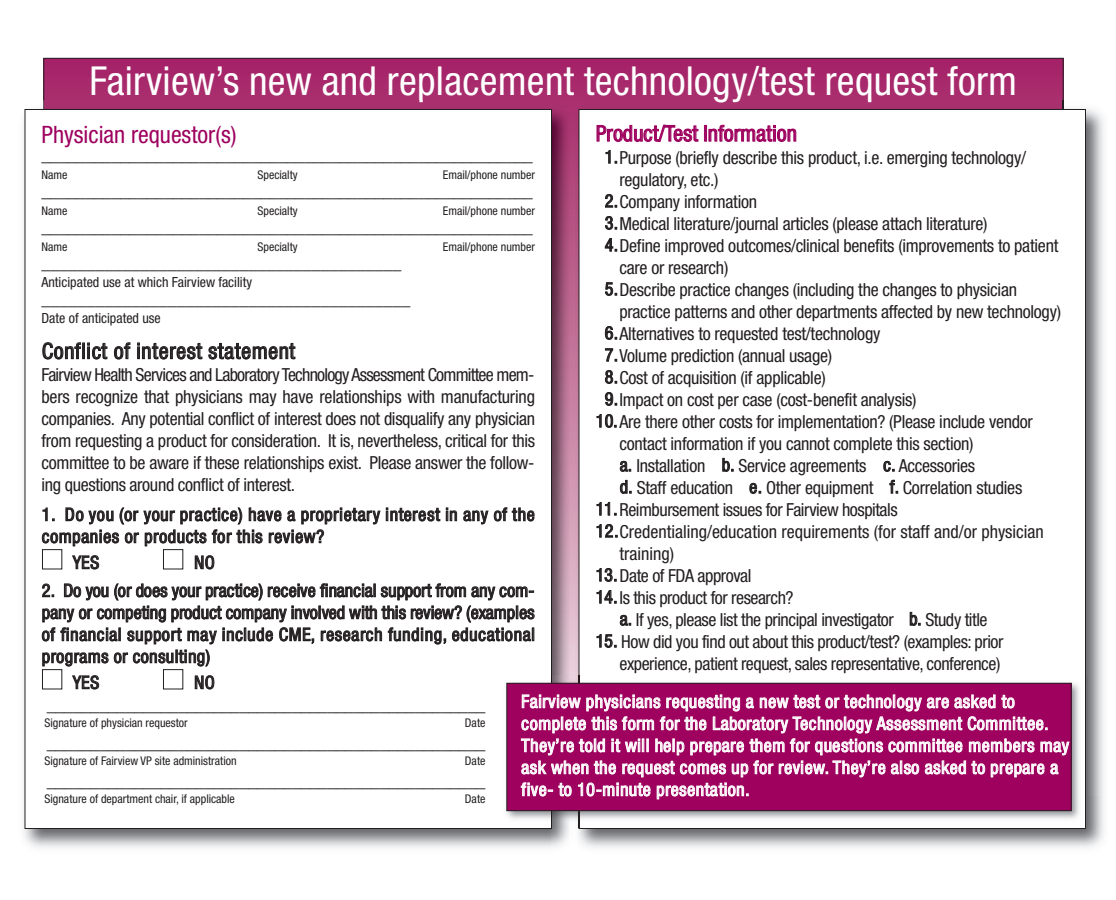
<style>
.page{position:relative;width:1116px;height:900px;background:#fff}
.page>*{position:absolute;margin:0;border:0;box-sizing:border-box;transform-origin:0 0}
.t1{font:condensed 40px "Helvetica Neue";letter-spacing:.005em;color:#fff}
.t2{font:condensed 24px "Helvetica Neue";color:#9e015e}
.t3{font:condensed 22px "Helvetica Neue";letter-spacing:.035em;color:#231f20}
.t4{font:condensed 22px "Helvetica Neue";letter-spacing:.005em;color:#9e015e}
.t5{font:condensed 18px/22px "Helvetica Neue";letter-spacing:-.015em;color:#231f20;text-align:justify}
.t6{font:condensed 18px/22px "Helvetica Neue";letter-spacing:.03em;color:#fff}
.t7{font:condensed 18px/22px "Helvetica Neue";letter-spacing:.035em;color:#231f20}
.t8{font:condensed 14px "Helvetica Neue";color:#231f20}
.t9{font:condensed 12px "Helvetica Neue";color:#231f20}
.s1{color:#fff}
</style>
<div class="page">
<div style="left:44px;top:58px;width:1019px;height:738px;background:#a7296b"></div>
<img style="left:23px;top:100px;width:21px;height:748px">
<img style="left:551px;top:827px;width:18px;height:20px">
<img style="left:419px;top:100px;width:159px;height:575px">
<div style="left:25px;top:110px;width:527px;height:718px;background:#fff"></div>
<img style="left:578px;top:100px;width:526px;height:748px">
<div style="left:579px;top:110px;width:507px;height:718px;background:#fff"></div>
<img style="left:506px;top:675px;width:581px;height:152px">
<img style="left:551px;top:675px;width:2px;height:152px">
<img style="left:578px;top:675px;width:2px;height:152px">
<img style="left:1085px;top:675px;width:1px;height:152px">
<div style="left:507px;top:683px;width:564px;height:128px;background:#9e015e"></div>
<div style="left:506px;top:683px;width:566px;height:128px;border:1px solid #231f20"></div>
<h1 class="t1" style="left:90px;top:67px;width:929px">Fairview’s new and replacement technology/test request form</h1>
<h2 class="t2" style="left:42px;top:126px;width:197px">Physician requestor(s)</h2>
<p class="t5" style="left:42px;top:145px;width:493px">________________________________________________________</p>
<p class="t9" style="left:42px;top:171px;width:27px">Name</p>
<p class="t9" style="left:258px;top:171px;width:42px">Specialty</p>
<p class="t9" style="left:443px;top:171px;width:94px">Email/phone number</p>
<p class="t5" style="left:42px;top:181px;width:493px">________________________________________________________</p>
<p class="t9" style="left:42px;top:207px;width:27px">Name</p>
<p class="t9" style="left:258px;top:207px;width:42px">Specialty</p>
<p class="t9" style="left:443px;top:207px;width:94px">Email/phone number</p>
<p class="t5" style="left:42px;top:217px;width:493px">________________________________________________________</p>
<p class="t9" style="left:42px;top:243px;width:27px">Name</p>
<p class="t9" style="left:258px;top:243px;width:42px">Specialty</p>
<p class="t9" style="left:443px;top:243px;width:94px">Email/phone number</p>
<p class="t5" style="left:42px;top:253px;width:361px">________________________________________</p>
<p class="t8" style="left:42px;top:277px;width:212px">Anticipated use at which Fairview facility</p>
<p class="t5" style="left:42px;top:289px;width:370px">_________________________________________</p>
<p class="t8" style="left:42px;top:313px;width:121px">Date of anticipated use</p>
<p class="t3" style="left:42px;top:343px;width:255px">Conflict of interest statement</p>
<p class="t5" style="left:41px;top:365px;width:495px">Fairview Health Services and LaboratoryTechnologyAssessment Committee mem&shy;bers recognize that physicians may have relationships with manufacturing companies. Any potential conflict of interest does not disqualify any physician from requesting a product for consideration. It is, nevertheless, critical for this committee to be aware if these relationships exist. Please answer the follow&shy;ing questions around conflict of interest.</p>
<p class="t7" style="left:42px;top:505px;width:494px">1. Do you (or your practice) have a proprietary interest in any of the companies or products for this review?</p>
<p class="t5" style="left:42px;top:553px;width:59px"><span class="s1">■</span> YES</p>
<p class="t5" style="left:162px;top:553px;width:54px"><span class="s1">■</span> NO</p>
<p class="t5" style="left:42px;top:581px;width:495px">2. Do you (or does your practice) receive financial support from any com&shy;pany or competing product company involved with this review? (examples of financial support may include CME, research funding, educational programs or consulting)</p>
<p class="t5" style="left:42px;top:673px;width:59px"><span class="s1">■</span> YES</p>
<p class="t4" style="left:596px;top:125px;width:203px">Product/Test Information</p>
<p class="t5" style="left:605px;top:148px;width:423px">1.Purpose (briefly describe this product, i.e. emerging technology/</p>
<p class="t5" style="left:620px;top:170px;width:101px">regulatory, etc.)</p>
<p class="t5" style="left:605px;top:192px;width:154px">2.Company information</p>
<p class="t5" style="left:605px;top:214px;width:384px">3.Medical literature/journal articles (please attach literature)</p>
<p class="t5" style="left:605px;top:236px;width:455px">4.Define improved outcomes/clinical benefits (improvements to patient</p>
<p class="t5" style="left:619px;top:258px;width:110px">care or research)</p>
<p class="t5" style="left:605px;top:280px;width:414px">5.Describe practice changes (including the changes to physician</p>
<p class="t5" style="left:620px;top:302px;width:443px">practice patterns and other departments affected by new technology)</p>
<p class="t5" style="left:605px;top:324px;width:277px">6.Alternatives to requested test/technology</p>
<p class="t5" style="left:605px;top:346px;width:229px">7.Volume prediction (annual usage)</p>
<p class="t5" style="left:605px;top:368px;width:222px">8.Cost of acquisition (if applicable)</p>
<p class="t5" style="left:605px;top:390px;width:313px">9.Impact on cost per case (cost-benefit analysis)</p>
<p class="t5" style="left:596px;top:412px;width:439px">10.Are there other costs for implementation? (Please include vendor</p>
<p class="t5" style="left:620px;top:434px;width:356px">contact information if you cannot complete this section)</p>
<p class="t5" style="left:620px;top:456px;width:357px">a. Installation b. Service agreements c. Accessories</p>
<p class="t5" style="left:620px;top:478px;width:404px">d. Staff education e. Other equipment f. Correlation studies</p>
<p class="t5" style="left:596px;top:500px;width:303px">11.Reimbursement issues for Fairview hospitals</p>
<p class="t5" style="left:596px;top:522px;width:450px">12.Credentialing/education requirements (for staff and/or physician</p>
<p class="t5" style="left:620px;top:544px;width:56px">training)</p>
<p class="t5" style="left:596px;top:566px;width:157px">13.Date of FDA approval</p>
<p class="t5" style="left:596px;top:588px;width:199px">14.Is this product for research?</p>
<p class="t5" style="left:620px;top:610px;width:369px">a. If yes, please list the principal investigator b. Study title</p>
<p class="t5" style="left:596px;top:632px;width:409px;text-align:right">15. How did you find out about this product/test? (examples: prior experience, patient request, sales representative, conference)</p>
<p class="t6" style="left:521px;top:692px;width:549px">Fairview physicians requesting a new test or technology are asked to complete this form for the Laboratory Technology Assessment Committee.<br>They’re told it will help prepare them for questions committee members may ask when the request comes up for review. They’re also asked to prepare a five- to 10-minute presentation.</p>
<p class="t5" style="left:47px;top:673px;width:440px;text-indent:116px"><span class="s1">■</span> NO __________________________________________________</p>
<p class="t9" style="left:44px;top:719px;width:145px">Signature of physician requestor</p>
<p class="t9" style="left:465px;top:719px;width:22px">Date</p>
<p class="t5" style="left:47px;top:733px;width:440px">__________________________________________________</p>
<p class="t9" style="left:44px;top:757px;width:194px">Signature of Fairview VP site administration</p>
<p class="t9" style="left:465px;top:757px;width:22px">Date</p>
<p class="t5" style="left:47px;top:771px;width:440px">__________________________________________________</p>
<p class="t9" style="left:44px;top:795px;width:192px">Signature of department chair, if applicable</p>
<p class="t9" style="left:465px;top:795px;width:22px">Date</p>
</div>
